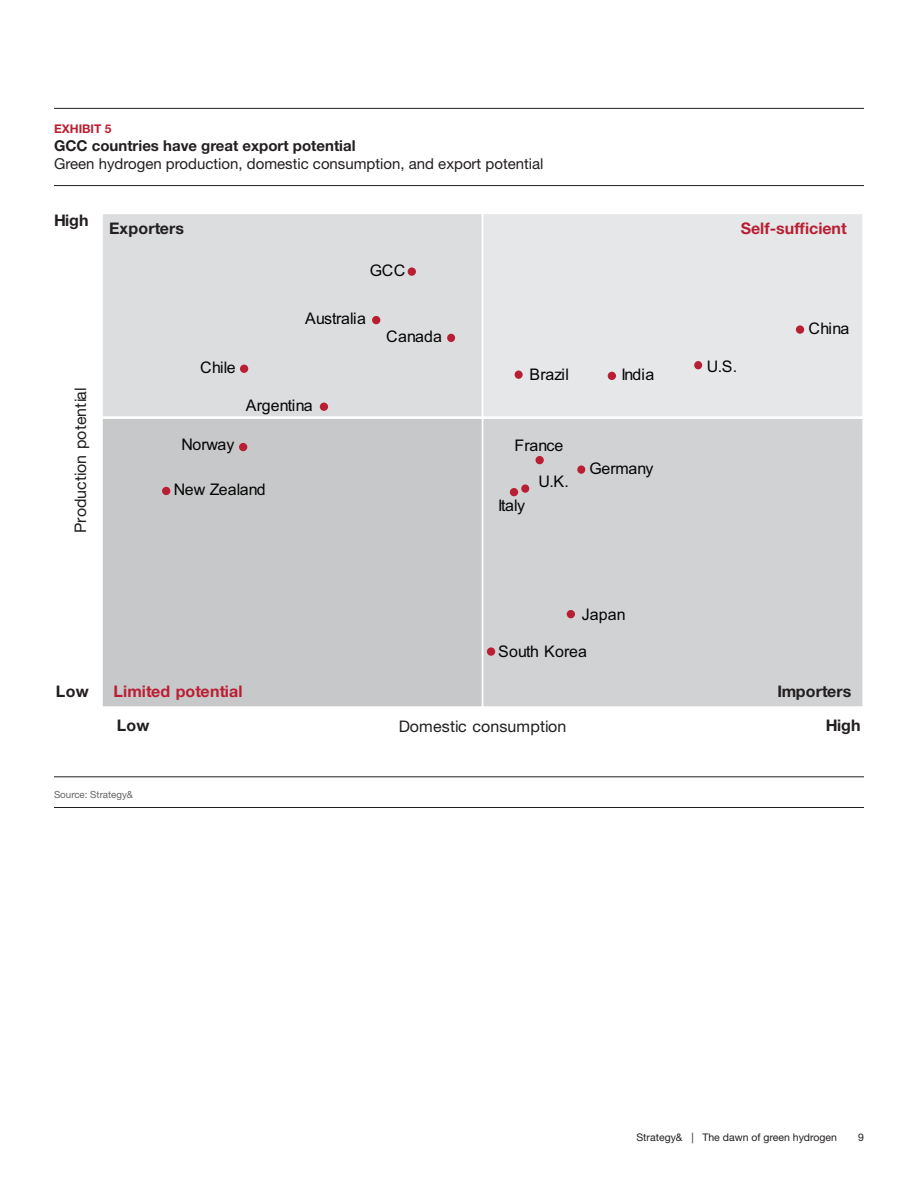
<style>
.page{position:relative;width:918px;height:1188px;background:#fff}
.page>*{position:absolute;margin:0;border:0;box-sizing:border-box;transform-origin:0 0}
.t1{font:16.05px "Arial";letter-spacing:.005em;color:#050504}
.t2{font:16.05px "Helvetica Neue LT Std";letter-spacing:.01em;color:#231f20}
.t3{font:700 16.05px "Helvetica Neue LT Std";letter-spacing:.005em;color:#231f20}
.t4{font:700 16.05px "Helvetica Neue LT Std";color:#b91f33}
.t5{font:16.05px "Arial";letter-spacing:-.015em;color:#050504}
.t6{font:16.05px "Arial";letter-spacing:-.02em;color:#050504}
.Exhibit_Subtitle_10{font:15px "Helvetica Neue LT Std";color:#231f20}
.Exhibit_Title_10_12{font:700 15px "Helvetica Neue LT Std";color:#231f20}
.Exhibit_Number_8_10{font:700 12px "Helvetica Neue LT Std";color:#b91f33}
.t7{font:10.5px "Helvetica Neue LT Std";color:#231f20}
.Footnotes_6_5_8{font:9.75px "Helvetica Neue LT Std";color:#636366}
</style>
<div class="page">
<hr style="left:54px;top:185px;width:810px;height:1px;background:#231f20">
<hr style="left:54px;top:108px;width:810px;height:1px;background:#231f20">
<hr style="left:54px;top:807px;width:810px;height:1px;background:#231f20">
<hr style="left:54px;top:777px;width:810px;height:1px;background:#231f20">
<div style="left:102px;top:213px;width:381px;height:204px;background:#dcdddf"></div>
<div style="left:101px;top:213px;width:382px;height:205px;border:2px solid #fff"></div>
<div style="left:101px;top:417px;width:382px;height:291px;background:#c7c8ca;border:2px solid #fff"></div>
<div style="left:483px;top:418px;width:380px;height:289px;background:#d1d2d4"></div>
<div style="left:482px;top:417px;width:382px;height:291px;border:2px solid #fff"></div>
<div style="left:483px;top:213px;width:380px;height:204px;background:#e6e7e9"></div>
<div style="left:482px;top:213px;width:382px;height:205px;border:2px solid #fff"></div>
<div style="left:162px;top:487px;width:8px;height:8px;background:#b91f33;border-radius:50%"></div>
<div style="left:239px;top:443px;width:8px;height:8px;background:#b91f33;border-radius:50%"></div>
<div style="left:240px;top:365px;width:8px;height:8px;background:#b91f33;border-radius:50%"></div>
<div style="left:320px;top:403px;width:8px;height:8px;background:#b91f33;border-radius:50%"></div>
<div style="left:372px;top:316px;width:8px;height:8px;background:#b91f33;border-radius:50%"></div>
<div style="left:408px;top:267px;width:8px;height:9px;background:#b91f33;border-radius:50%"></div>
<div style="left:447px;top:334px;width:8px;height:8px;background:#b91f33;border-radius:50%"></div>
<div style="left:510px;top:488px;width:8px;height:8px;background:#b91f33;border-radius:50%"></div>
<div style="left:487px;top:647px;width:8px;height:9px;background:#b91f33;border-radius:50%"></div>
<div style="left:567px;top:610px;width:8px;height:8px;background:#b91f33;border-radius:50%"></div>
<div style="left:515px;top:371px;width:8px;height:8px;background:#b91f33;border-radius:50%"></div>
<div style="left:521px;top:484px;width:8px;height:9px;background:#b91f33;border-radius:50%"></div>
<div style="left:536px;top:456px;width:8px;height:8px;background:#b91f33;border-radius:50%"></div>
<div style="left:577px;top:465px;width:8px;height:9px;background:#b91f33;border-radius:50%"></div>
<div style="left:608px;top:372px;width:8px;height:8px;background:#b91f33;border-radius:50%"></div>
<div style="left:694px;top:361px;width:8px;height:8px;background:#b91f33;border-radius:50%"></div>
<div style="left:796px;top:325px;width:8px;height:9px;background:#b91f33;border-radius:50%"></div>
<p class="Exhibit_Number_8_10" style="left:54px;top:121px;width:59px">EXHIBIT 5</p>
<p class="Exhibit_Title_10_12" style="left:54px;top:137px;width:303px">GCC countries have great export potential</p>
<p class="Exhibit_Subtitle_10" style="left:54px;top:155px;width:491px">Green hydrogen production, domestic consumption, and export potential</p>
<p class="t3" style="left:54px;top:211px;width:36px">High</p>
<p class="t2" style="left:71px;top:533px;width:148px;rotate:-90deg">Production potential</p>
<p class="t3" style="left:109px;top:218px;width:76px">Exporters</p>
<p class="t1" style="left:370px;top:259px;width:37px">GCC</p>
<p class="t1" style="left:305px;top:308px;width:62px">Australia</p>
<p class="t1" style="left:200px;top:356px;width:37px">Chile</p>
<p class="t1" style="left:182px;top:433px;width:54px">Norway</p>
<p class="t1" style="left:246px;top:394px;width:68px">Argentina</p>
<p class="t1" style="left:386px;top:325px;width:57px">Canada</p>
<p class="t5" style="left:174px;top:478px;width:93px">New Zealand</p>
<p class="t3" style="left:56px;top:682px;width:34px">Low</p>
<p class="t4" style="left:113px;top:682px;width:131px">Limited potential</p>
<p class="t1" style="left:530px;top:363px;width:41px">Brazil</p>
<p class="t1" style="left:622px;top:363px;width:34px">India</p>
<p class="t1" style="left:515px;top:435px;width:50px">France</p>
<p class="t1" style="left:498px;top:494px;width:29px">Italy</p>
<p class="t1" style="left:538px;top:470px;width:32px">U.K.</p>
<p class="t6" style="left:590px;top:457px;width:65px">Germany</p>
<p class="t1" style="left:582px;top:603px;width:45px">Japan</p>
<p class="t1" style="left:498px;top:641px;width:90px">South Korea</p>
<p class="t4" style="left:741px;top:218px;width:108px">Self-sufficient</p>
<p class="t1" style="left:707px;top:355px;width:32px">U.S.</p>
<p class="t1" style="left:809px;top:317px;width:42px">China</p>
<p class="t3" style="left:778px;top:682px;width:75px">Importers</p>
<p class="t3" style="left:117px;top:716px;width:34px">Low</p>
<p class="t3" style="left:826px;top:716px;width:36px">High</p>
<p class="t2" style="left:399px;top:717px;width:169px">Domestic consumption</p>
<p class="Footnotes_6_5_8" style="left:54px;top:789px;width:81px">Source: Strategy&amp;</p>
<p class="t7" style="left:636px;top:1132px;width:202px">Strategy&amp; | The dawn of green hydrogen</p>
<p class="t7" style="left:858px;top:1132px;width:7px">9</p>
</div>
